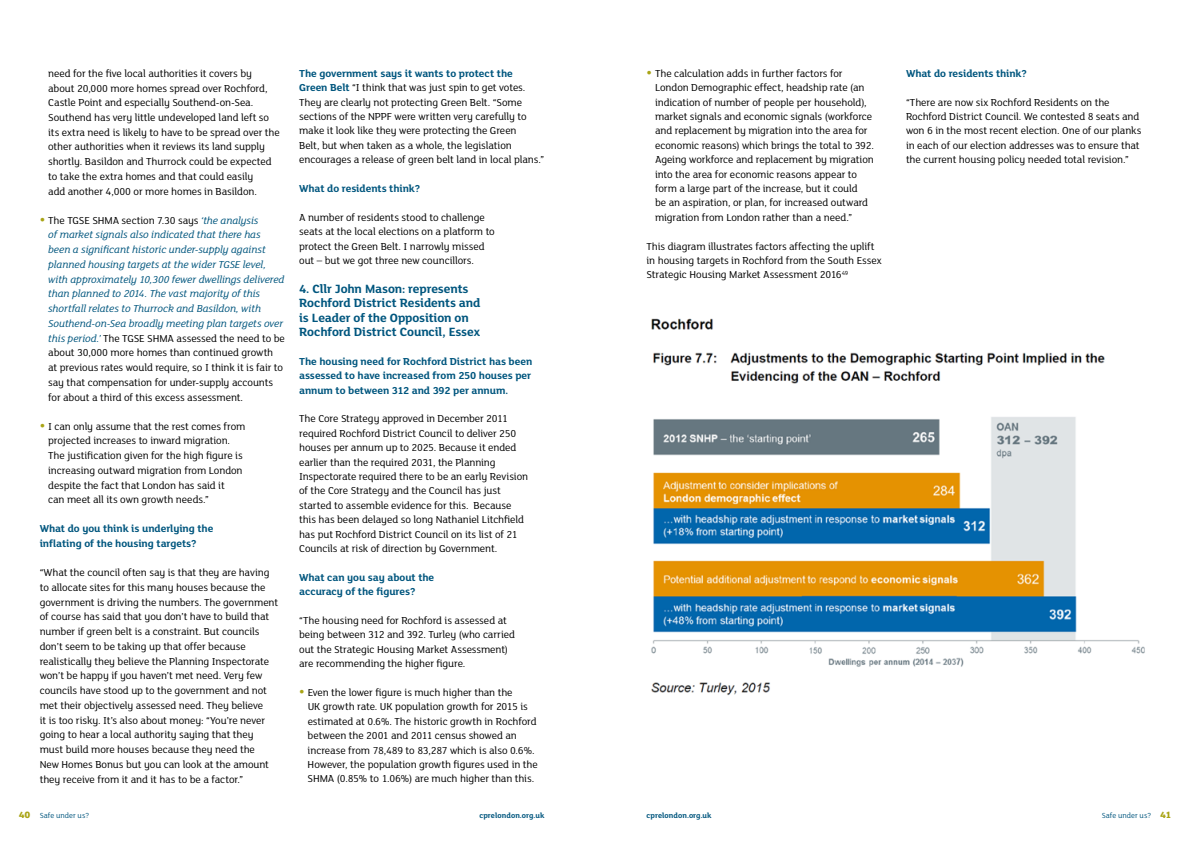
<style>
.page{position:relative;width:1191px;height:842px;background:#fff}
.page>*{position:absolute;margin:0;border:0;box-sizing:border-box;transform-origin:0 0}
.t1{font:700 13px/14.4px "FS Lola";letter-spacing:-.01em;color:#00567e}
.t2{font:11px/14.4px "FS Lola";letter-spacing:-.01em;color:#000}
.t3{font:italic 11px/14.7px "FS Lola";letter-spacing:-.005em;color:#00567e}
.t4{font:700 11px/14.4px "FS Lola";letter-spacing:-.005em;color:#00567e}
.t5{font:700 8px "FS Lola";letter-spacing:.005em;color:#00567e}
.t6{font:8px "FS Lola";color:#00567e}
.s1{font-weight:800;font-style:normal;font-size:14px;color:#a9a415}
.s2{font-style:normal;color:#000}
.s3{font-weight:800;font-size:14px;color:#a9a415}
.s4{font-weight:700;color:#00567e}
.s5{font-weight:800;font-size:10px;color:#a9a415}
</style>
<div class="page">
<img style="left:651px;top:318px;width:494px;height:378px">
<p class="t2" style="left:48px;top:65px;width:233px;line-height:14.7px">need for the five local authorities it covers by about 20,000 more homes spread over Rochford, Castle Point and especially Southend-on-Sea.<br>Southend has very little undeveloped land left so its extra need is likely to have to be spread over the other authorities when it reviews its land supply shortly. Basildon and Thurrock could be expected to take the extra homes and that could easily<br>add another 4,000 or more homes in Basildon.</p>
<p class="t3" style="left:48px;top:212px;width:238px;text-indent:-9px"><span class="s1">•</span> <span class="s2">The TGSE SHMA section 7.30 says</span> ‘the analysis<br>of market signals also indicated that there has been a significant historic under-supply against planned housing targets at the wider TGSE level, with approximately 10,300 fewer dwellings delivered than planned to 2014. The vast majority of this shortfall relates to Thurrock and Basildon, with Southend-on-Sea broadly meeting plan targets over this period.’ <span class="s2">The TGSE SHMA assessed the need to be about 30,000 more homes than continued growth at previous rates would require, so I think it is fair to say that compensation for under-supply accounts for about a third of this excess assessment.</span></p>
<p class="t2" style="left:48px;top:418px;width:199px;line-height:14.7px;text-indent:-9px"><span class="s3">•</span> I can only assume that the rest comes from projected increases to inward migration.<br>The justification given for the high figure is increasing outward migration from London despite the fact that London has said it<br>can meet all its own growth needs.”</p>
<p class="t4" style="left:40px;top:521px;width:175px;line-height:14.7px">What do you think is underlying the inflating of the housing targets?</p>
<p class="t2" style="left:40px;top:565px;width:240px;line-height:14.7px">“What the council often say is that they are having to allocate sites for this many houses because the government is driving the numbers. The government of course has said that you don’t have to build that number if green belt is a constraint. But councils don’t seem to be taking up that offer because realistically they believe the Planning Inspectorate won’t be happy if you haven’t met need. Very few councils have stood up to the government and not met their objectively assessed need. They believe<br>it is too risky. It’s also about money: “You’re never going to hear a local authority saying that they must build more houses because they need the<br>New Homes Bonus but you can look at the amount they receive from it and it has to be a factor.”</p>
<p class="t2" style="left:299px;top:66px;width:246px"><span class="s4">The government says it wants to protect the<br>Green Belt</span> “I think that was just spin to get votes.<br>They are clearly not protecting Green Belt. “Some sections of the NPPF were written very carefully to make it look like they were protecting the Green<br>Belt, but when taken as a whole, the legislation encourages a release of green belt land in local plans.”</p>
<p class="t4" style="left:299px;top:181px;width:123px">What do residents think?</p>
<p class="t2" style="left:299px;top:210px;width:197px">A number of residents stood to challenge seats at the local elections on a platform to protect the Green Belt. I narrowly missed out – but we got three new councillors.</p>
<p class="t1" style="left:299px;top:281px;width:183px">4. Cllr John Mason: represents<br>Rochford District Residents and is Leader of the Opposition on<br>Rochford District Council, Essex</p>
<p class="t4" style="left:299px;top:353px;width:235px;text-align:justify">The housing need for Rochford District has been assessed to have increased from 250 houses per annum to between 312 and 392 per annum.</p>
<p class="t2" style="left:299px;top:411px;width:230px">The Core Strategy approved in December 2011 required Rochford District Council to deliver 250 houses per annum up to 2025. Because it ended earlier than the required 2031, the Planning Inspectorate required there to be an early Revision of the Core Strategy and the Council has just started to assemble evidence for this. Because this has been delayed so long Nathaniel Litchfield has put Rochford District Council on its list of 21<br>Councils at risk of direction by Government.</p>
<p class="t4" style="left:299px;top:569px;width:137px">What can you say about the accuracy of the figures?</p>
<p class="t2" style="left:299px;top:613px;width:217px">“The housing need for Rochford is assessed at being between 312 and 392. Turley (who carried out the Strategic Housing M arket Assessment) are recommending the higher figure.</p>
<p class="t2" style="left:308px;top:685px;width:232px;text-indent:-8px"><span class="s3">•</span> Even the lower figure is much higher than the<br>U K growth rate. U K population growth for 2015 is estimated at 0.6%. The historic growth in Rochford between the 2001 and 2011 census showed an increase from 78,489 to 83,287 which is also 0.6%.<br>However, the population growth figures used in the SHMA (0.85% to 1.06%) are much higher than this.</p>
<p class="t2" style="left:655px;top:66px;width:220px;text-indent:-9px"><span class="s3">•</span> T he calculation adds in further factors for London Demographic effect, headship rate (an indication of number of people per household), market signals and economic signals (workforce and replacement by migration into the area for economic reasons) which brings the total to 392.<br>Ageing workforce and replacement by migration into the area for economic reasons appear to form a large part of the increase, but it could<br>be an aspiration, or plan, for increased outward migration from London rather than a need.”</p>
<p class="t2" style="left:646px;top:238px;width:237px">This diagram illustrates factors affecting the uplift in housing targets in Rochford from the South Essex<br>Strategic Housing M arket Assessment 2016<sup>49</sup></p>
<p class="t4" style="left:906px;top:65px;width:123px">What do residents think?</p>
<p class="t2" style="left:906px;top:94px;width:237px">“There are now six Rochford Residents on the Rochford District Council. We contested 8 seats and won 6 in the most recent election. One of our planks in each of our election addresses was to ensure that the current housing policy needed total revision.”</p>
<p class="t6" style="left:19px;top:810px;width:72px"><span class="s5">40</span> Safe under us?</p>
<p class="t5" style="left:479px;top:810px;width:67px">cprelondon.org.uk</p>
<p class="t5" style="left:646px;top:810px;width:67px">cprelondon.org.uk</p>
<p class="t6" style="left:1101px;top:810px;width:71px">Safe under us? <span class="s5">41</span></p>
</div>
